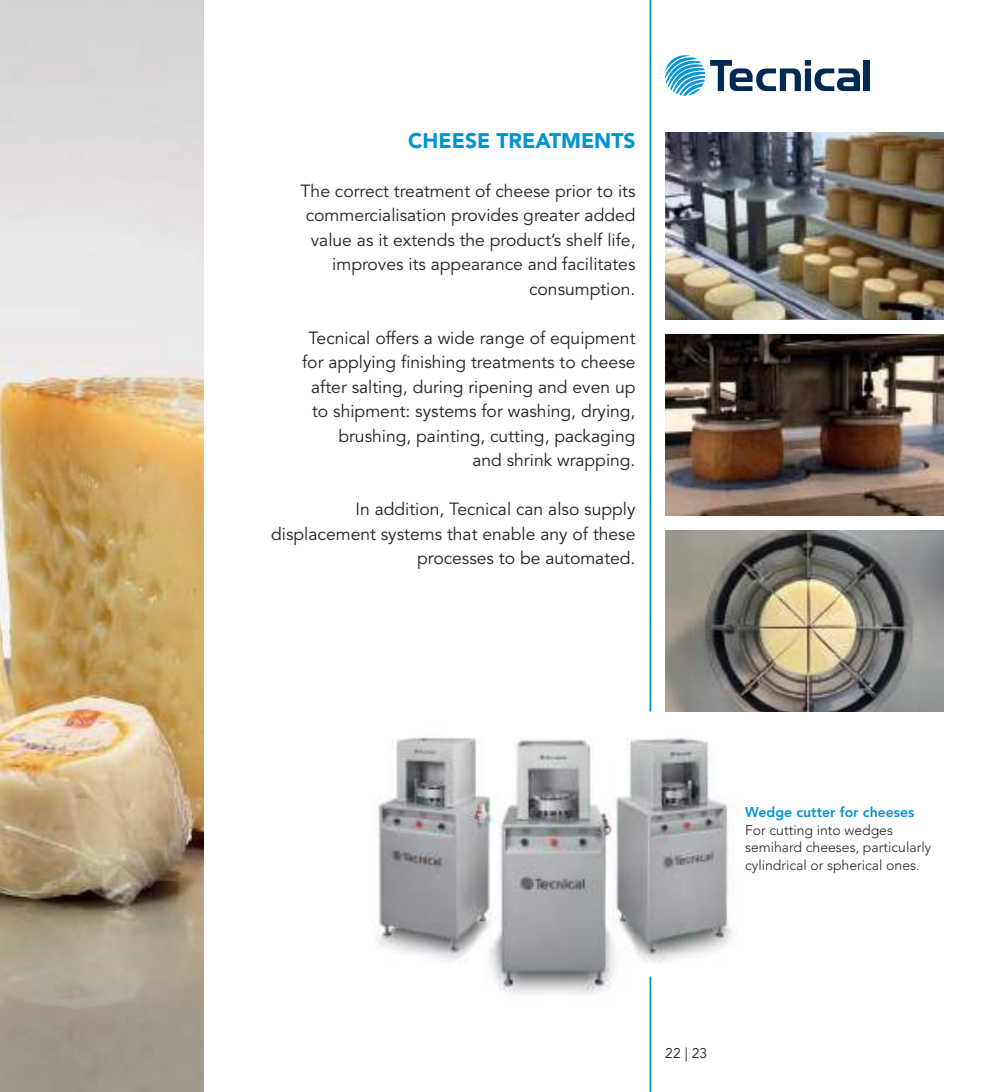
<style>
.page{position:relative;width:993px;height:1092px;background:#fff}
.page>*{position:absolute;margin:0;border:0;box-sizing:border-box;transform-origin:0 0}
.t1{font:900 21px "Avenir";color:#0093d2}
.t2{font:17.5px/24.5px "Avenir";color:#231f20;text-align:right}
.t3{font:300 14px/17.5px "Avenir";color:#231f20}
.t4{font:800 14px "Avenir";color:#0093d2}
.t5{font:14px "Avenir";color:#231f20}
</style>
<div class="page">
<div style="left:863px;top:60px;width:6px;height:31px;background:#002a53"></div>
<svg style="left:664px;top:55px;width:195px;height:41px"></svg>
<img style="left:665px;top:334px;width:278px;height:181px">
<img style="left:378px;top:682px;width:390px;height:328px">
<img style="left:665px;top:132px;width:278px;height:187px">
<img style="left:665px;top:530px;width:278px;height:181px">
<hr style="left:649px;top:0;width:2px;height:711px;background:#0093d2">
<hr style="left:649px;top:976px;width:2px;height:115px;background:#0093d2">
<img style="left:0;top:0;width:203px;height:1091px">
<p class="t1" style="left:408px;top:132px;width:229px">CHEESE TREATMENTS</p>
<p class="t2" style="left:300px;top:180px;width:336px">The correct treatment of cheese prior to its commercialisation provides greater added value as it extends the product’s shelf life, improves its appearance and facilitates consumption.</p>
<p class="t2" style="left:302px;top:327px;width:335px">Tecnical offers a wide range of equipment for applying finishing treatments to cheese after salting, during ripening and even up to shipment: systems for washing, drying, brushing, painting, cutting, packaging<br>and shrink wrapping.</p>
<p class="t2" style="left:271px;top:499px;width:365px">In addition, Tecnical can also supply displacement systems that enable any of these processes to be automated.</p>
<p class="t4" style="left:744px;top:806px;width:171px">Wedge cutter for cheeses</p>
<p class="t3" style="left:744px;top:822px;width:187px">For cutting into wedges semihard cheeses, particularly cylindrical or spherical ones.</p>
<p class="t5" style="left:665px;top:1047px;width:44px">22 | 23</p>
</div>
